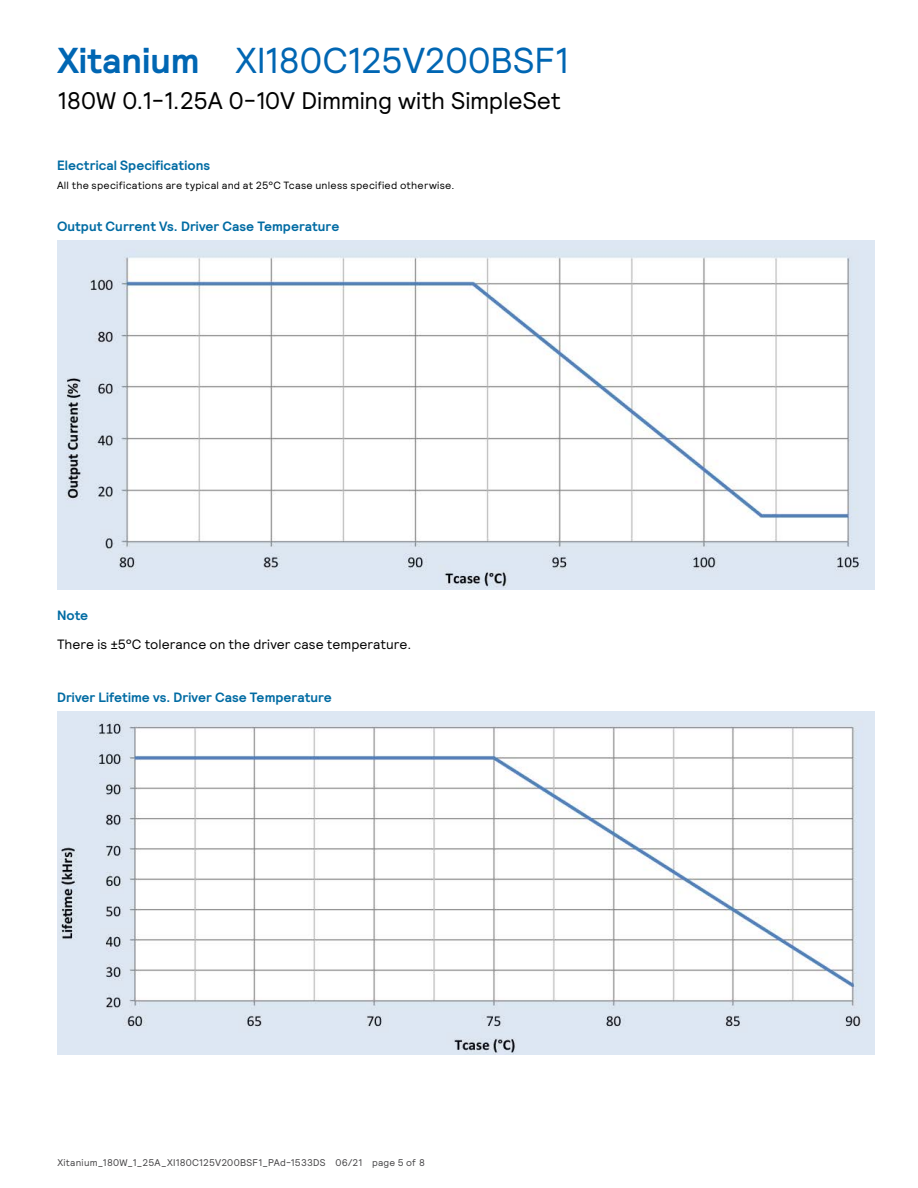
<style>
.page{position:relative;width:918px;height:1188px;background:#fff}
.page>*{position:absolute;margin:0;border:0;box-sizing:border-box;transform-origin:0 0}
.t1{font:36px "Signify Relative";letter-spacing:-.01em;color:#0066b3}
.t2{font:24px "Signify Relative";letter-spacing:-.01em;color:#000}
.t3{font:700 13.5px "Signify Relative";letter-spacing:.005em;color:#006ba3}
.t4{font:13.5px "Signify Relative";color:#000}
.t5{font:10.5px "Signify Relative";letter-spacing:.025em;color:#000}
.t6{font:9.75px "Signify Relative";letter-spacing:.02em;color:#464547}
.s1{font-weight:700}
</style>
<div class="page">
<img style="left:57px;top:240px;width:817px;height:350px">
<img style="left:57px;top:711px;width:817px;height:343px">
<h1 class="t1" style="left:57px;top:37px;width:513px"><span class="s1">Xitanium</span> XI180C125V200BSF1</h1>
<h2 class="t2" style="left:57px;top:85px;width:505px">180W 0.1-1.25A 0-10V Dimming with SimpleSet</h2>
<p class="t3" style="left:57px;top:156px;width:155px">Electrical Specifications</p>
<p class="t5" style="left:57px;top:179px;width:399px">All the specifications are typical and at 25°C Tcase unless specified otherwise.</p>
<p class="t3" style="left:57px;top:218px;width:284px">Output Current Vs. Driver Case Temperature</p>
<p class="t3" style="left:57px;top:606px;width:33px">Note</p>
<p class="t4" style="left:57px;top:635px;width:356px">There is ±5°C tolerance on the driver case temperature.</p>
<p class="t3" style="left:57px;top:689px;width:276px">Driver Lifetime vs. Driver Case Temperature</p>
<p class="t6" style="left:57px;top:1156px;width:369px">Xitanium_180W_1_25A_XI180C125V200BSF1_PAd-1533DS 06/21 page 5 of 8</p>
</div>
